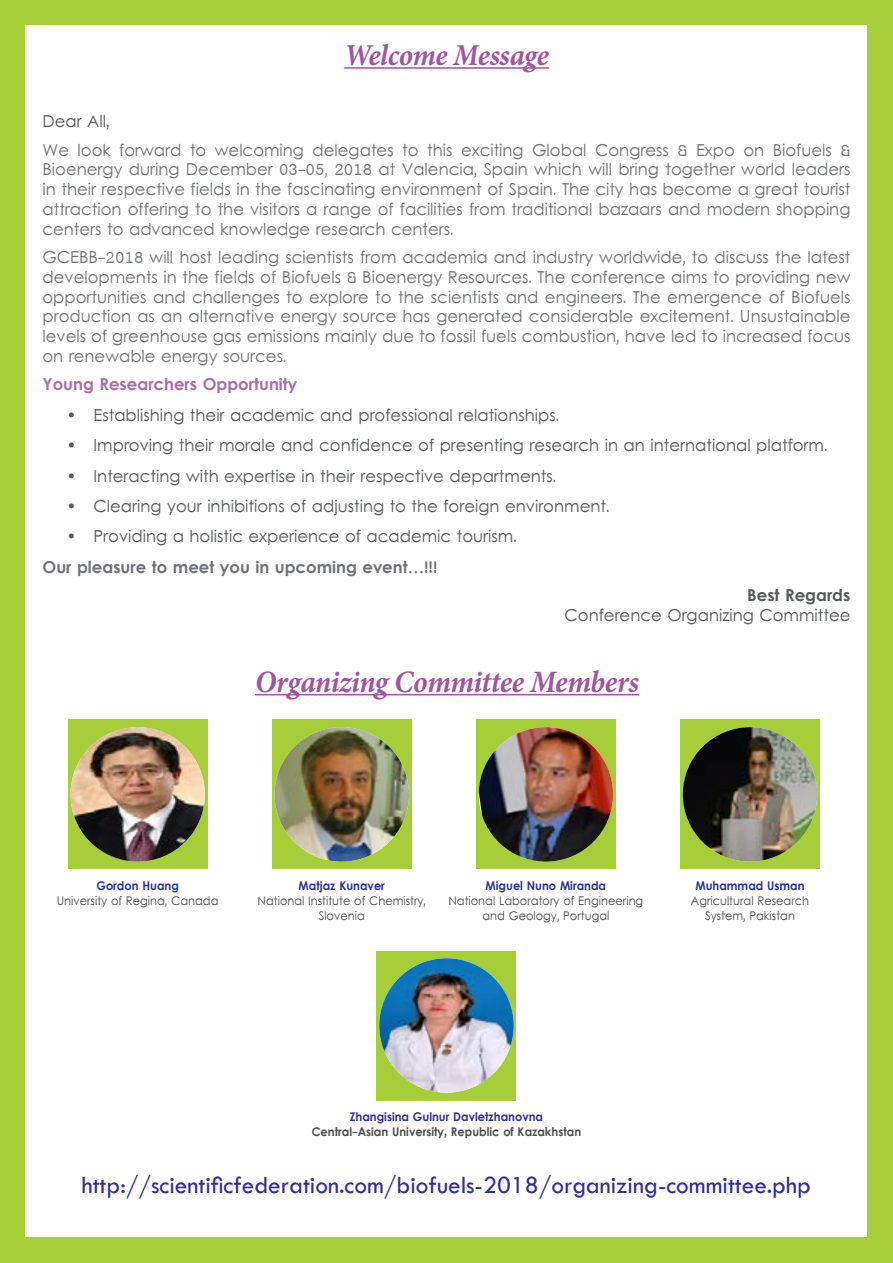
<style>
.page{position:relative;width:893px;height:1263px;background:#a6ce39}
.page>*{position:absolute;margin:0;border:0;box-sizing:border-box;transform-origin:0 0}
.t1{font:italic 700 31.05px "Minion Pro";letter-spacing:-.01em;color:#a154a1;scale:.95 1}
.t2{font:italic 700 30.45px "Minion Pro";letter-spacing:-.015em;color:#a154a1;scale:.95 1}
.t3{font:25.2px "Tw Cen";color:#2e3092}
.t4{font:16.5px/19.8px "Levenim";color:#717275}
.t5{font:16.5px "Levenim";color:#58595b}
.t6{font:700 16.5px "Levenim";color:#717275}
.t7{font:700 16.5px "Levenim";color:#ab6bac}
.t8{font:700 16.5px "Levenim";color:#58595b}
.t9{font:12px/15px "Levenim";color:#4d4d4f;text-align:center;scale:.95 1}
.t10{font:700 12px "Levenim";color:#2e3092;scale:.95 1}
.t11{font:700 12px "Levenim";color:#4d4d4f;scale:.95 1}
</style>
<div class="page">
<div style="left:26px;top:26px;width:841px;height:1211px;background:#fff"></div>
<hr style="left:344px;top:67px;width:205px;height:2px;background:#a154a1">
<hr style="left:255px;top:694px;width:384px;height:1px;background:#a154a1">
<div style="left:68px;top:720px;width:139px;height:149px;background:#a6ce39"></div>
<img style="left:70px;top:727px;width:135px;height:134px;border-radius:67px">
<div style="left:272px;top:720px;width:139px;height:149px;background:#a6ce39"></div>
<img style="left:275px;top:727px;width:134px;height:134px;border-radius:67px">
<div style="left:476px;top:720px;width:139px;height:149px;background:#a6ce39"></div>
<img style="left:479px;top:727px;width:134px;height:134px">
<div style="left:377px;top:951px;width:139px;height:149px;background:#a6ce39"></div>
<img style="left:379px;top:958px;width:135px;height:135px;border-radius:67px">
<div style="left:680px;top:720px;width:140px;height:149px;background:#a6ce39"></div>
<img style="left:683px;top:727px;width:134px;height:134px;border-radius:67px">
<p class="t5" style="left:43px;top:112px;width:68px">Dear All,</p>
<h2 class="t2" style="left:344px;top:33px;width:217px">Welcome Message</h2>
<p class="t4" style="left:119px;top:141px;width:64px">forward</p>
<p class="t4" style="left:215px;top:141px;width:91px">welcoming</p>
<p class="t4" style="left:427px;top:141px;width:27px">this</p>
<p class="t4" style="left:461px;top:141px;width:64px">exciting</p>
<p class="t4" style="left:773px;top:141px;width:61px">Biofuels</p>
<p class="t4" style="left:78px;top:141px;width:35px">look</p>
<p class="t4" style="left:313px;top:141px;width:83px">delegates</p>
<p class="t4" style="left:532px;top:141px;width:56px">Global</p>
<p class="t4" style="left:595px;top:141px;width:75px">Congress</p>
<p class="t4" style="left:190px;top:141px;width:18px">to</p>
<p class="t4" style="left:402px;top:141px;width:18px">to</p>
<p class="t4" style="left:43px;top:141px;width:809px">We<br>Bioenergy during December 03-05, 2018 at Valencia, Spain which will bring together world leaders in their respective fields in the fascinating environment of Spain. The city has become a great tourist attraction offering to the visitors a range of facilities from traditional bazaars and modern shopping centers to advanced knowledge research centers.</p>
<p class="t4" style="left:43px;top:248px;width:809px;text-align:justify">GCEBB-2018 will host leading scientists from academia and industry worldwide, to discuss the latest developments in the fields of Biofuels &amp; Bioenergy Resources. The conference aims to providing new opportunities and challenges to explore to the scientists and engineers. The emergence of Biofuels production as an alternative energy source has generated considerable excitement. Unsustainable levels of greenhouse gas emissions mainly due to fossil fuels combustion, have led to increased focus on renewable energy sources.</p>
<p class="t7" style="left:43px;top:375px;width:256px">Young Researchers Opportunity</p>
<p class="t5" style="left:94px;top:405px;width:467px">Establishing their academic and professional relationships.</p>
<p class="t4" style="left:696px;top:141px;width:40px">Expo</p>
<p class="t4" style="left:677px;top:141px;width:11px">&amp;</p>
<p class="t4" style="left:840px;top:141px;width:11px">&amp;</p>
<p class="t4" style="left:743px;top:141px;width:22px">on</p>
<p class="t5" style="left:67px;top:405px;width:11px">•</p>
<p class="t5" style="left:67px;top:436px;width:11px">•</p>
<p class="t5" style="left:94px;top:436px;width:735px">Improving their morale and confidence of presenting research in an international platform.</p>
<p class="t5" style="left:67px;top:466px;width:11px">•</p>
<p class="t5" style="left:94px;top:466px;width:464px">Interacting with expertise in their respective departments.</p>
<p class="t5" style="left:67px;top:496px;width:11px">•</p>
<p class="t5" style="left:94px;top:496px;width:517px">Clearing your inhibitions of adjusting to the foreign environment.</p>
<p class="t5" style="left:94px;top:527px;width:425px">Providing a holistic experience of academic tourism.</p>
<p class="t5" style="left:67px;top:527px;width:11px">•</p>
<p class="t6" style="left:43px;top:557px;width:396px">Our pleasure to meet you in upcoming event... !!!</p>
<p class="t8" style="left:747px;top:586px;width:105px">Best Regards</p>
<p class="t5" style="left:564px;top:605px;width:287px">Conference Organizing Committee</p>
<h1 class="t1" style="left:255px;top:659px;width:406px">Organizing Committee Members</h1>
<p class="t10" style="left:96px;top:879px;width:88px">Gordon Huang</p>
<p class="t9" style="left:57px;top:894px;width:172px">University of Regina, Canada</p>
<p class="t10" style="left:299px;top:879px;width:92px">Matjaz Kunaver</p>
<p class="t9" style="left:258px;top:894px;width:179px">National Institute of Chemistry,<br>Slovenia</p>
<p class="t10" style="left:486px;top:879px;width:128px">Miguel Nuno Miranda</p>
<p class="t9" style="left:448px;top:894px;width:207px">National Laboratory of Engineering and Geology, Portugal</p>
<p class="t10" style="left:695px;top:879px;width:116px">Muhammad Usman</p>
<p class="t9" style="left:691px;top:894px;width:126px">Agricultural Research<br>System, Pakistan</p>
<p class="t10" style="left:350px;top:1110px;width:205px">Zhangisina Gulnur Davletzhanovna</p>
<p class="t11" style="left:312px;top:1125px;width:285px">Central-Asian University, Republic of Kazakhstan</p>
<h3 class="t3" style="left:82px;top:1169px;width:731px">http://scientificfederation.com/biofuels-2018/organizing-committee.php</h3>
</div>
